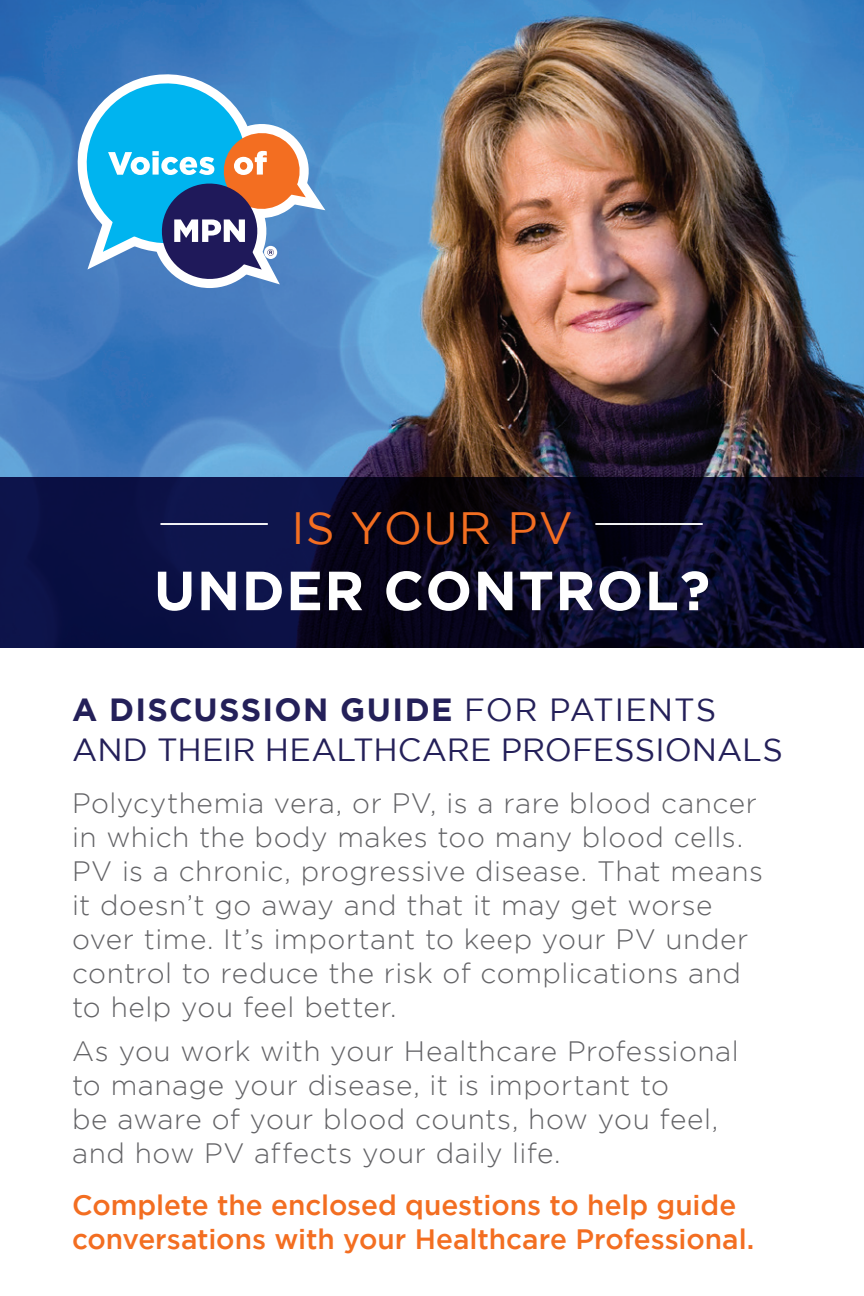
<style>
.page{position:relative;width:864px;height:1296px;background:#fff}
.page>*{position:absolute;margin:0;border:0;box-sizing:border-box;transform-origin:0 0}
.t1{font:700 55px "Gotham";letter-spacing:.025em;color:#fff}
.t2{font:45.2px "Gotham";letter-spacing:.025em;color:#f36e21}
.t3{font:32px/40px "Gotham";color:#242059}
.t4{font:300 28px/34px "Gotham";letter-spacing:.02em;color:#636366}
.t5{font:500 28px/34px "Gotham";color:#f36e21}
.s1{font-weight:700}
</style>
<div class="page">
<img style="left:0;top:0;width:864px;height:477px">
<svg style="left:0;top:477px;width:864px;height:171px;background:#090b2e"></svg>
<svg style="left:72px;top:72px;width:253px;height:216px"></svg>
<hr style="left:160px;top:523px;width:108px;height:2px;background:#fff">
<hr style="left:595px;top:523px;width:108px;height:2px;background:#fff">
<p class="t2" style="left:291px;top:503px;width:283px">IS YOUR PV</p>
<p class="t1" style="left:154px;top:559px;width:558px">UNDER CONTROL?</p>
<p class="t3" style="left:72px;top:689px;width:712px"><span class="s1">A DISCUSSION GUIDE</span> FOR PATIENTS<br>AND THEIR HEALTHCARE PROFESSIONALS</p>
<p class="t4" style="left:72px;top:786px;width:693px">Polycythemia vera, or PV, is a rare blood cancer in which the body makes too many blood cells.<br>PV is a chronic, progressive disease. That means it doesn’t go away and that it may get worse over time. It’s important to keep your PV under control to reduce the risk of complications and to help you feel better.</p>
<p class="t4" style="left:72px;top:1034px;width:668px">As you work with your Healthcare Professional to manage your disease, it is important to<br>be aware of your blood counts, how you feel, and how PV affects your daily life.</p>
<p class="t5" style="left:72px;top:1187px;width:684px">Complete the enclosed questions to help guide conversations with your Healthcare Professional.</p>
</div>
